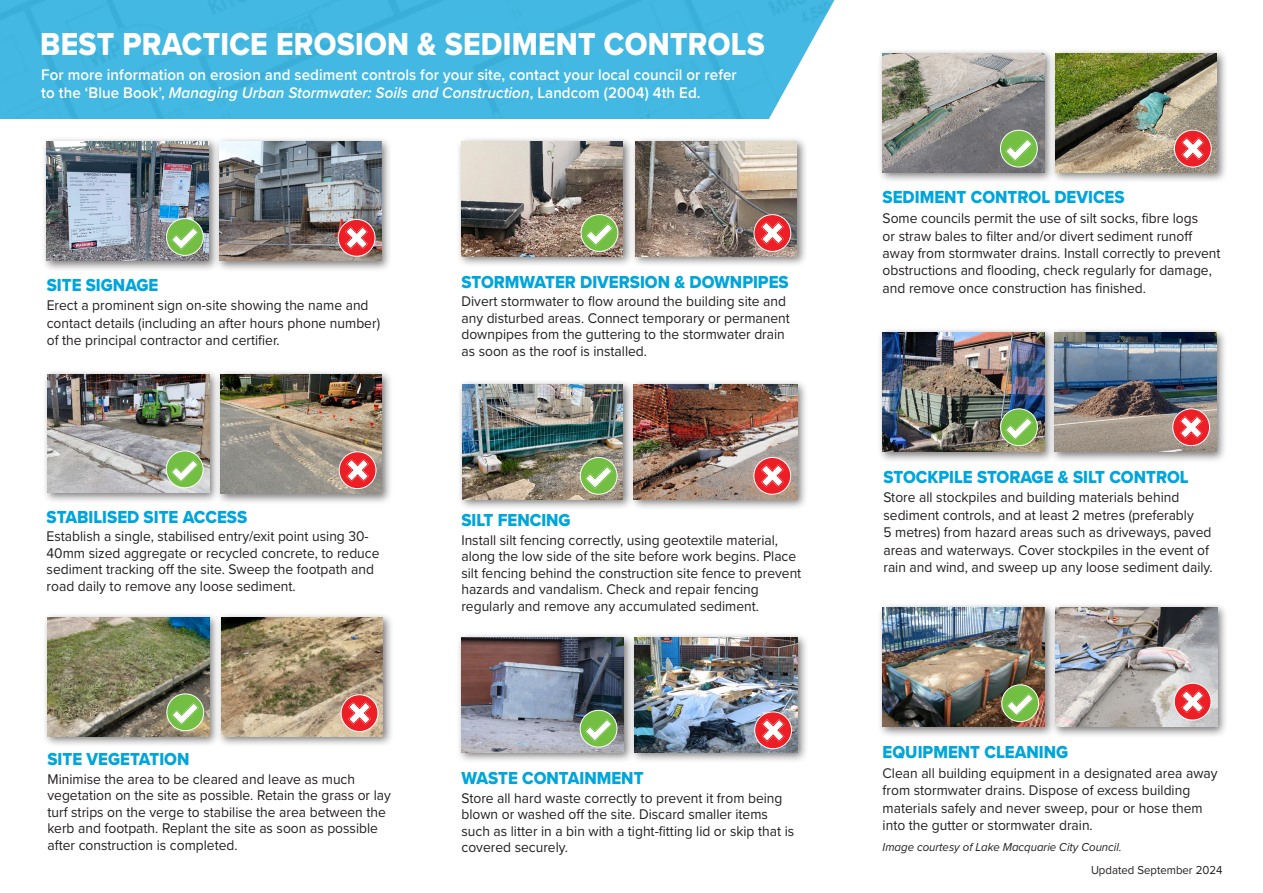
<style>
.page{position:relative;width:1263px;height:893px;background:#fff}
.page>*{position:absolute;margin:0;border:0;box-sizing:border-box;transform-origin:0 0}
.Subhead_large_white{font:33px "Proxima Nova Extrabld";letter-spacing:.01em;color:#fff;scale:.9 1}
.Subhead_internal_section{font:18px "Proxima Nova Extrabld";color:#00a5db;scale:.93 1}
.Internal_section_text{font:600 15.9px/18px "Proxima Nova";letter-spacing:.005em;color:#fff;scale:.95 1}
.Internal_section_text-2{font:14.55px/16.5px "Proxima Nova";color:#231f20;scale:.95 1}
.Internal_section_text-3{font:italic 12px "Proxima Nova";color:#231f20;scale:.95 1}
.Internal_section_text-4{font:12px "Proxima Nova";color:#231f20;scale:.95 1}
.s1{font-style:italic}
</style>
<div class="page">
<div style="left:0;top:0;width:842px;height:119px;background:#42b8e2"></div>
<div style="left:877px;top:328px;width:178px;height:135px;background:#231f20;opacity:.6"></div>
<img style="left:883px;top:333px;width:161px;height:119px">
<div style="left:1049px;top:328px;width:178px;height:135px;background:#231f20;opacity:.6"></div>
<img style="left:1054px;top:333px;width:162px;height:119px">
<div style="left:42px;top:136px;width:178px;height:136px;background:#231f20;opacity:.6"></div>
<img style="left:47px;top:142px;width:161px;height:119px">
<div style="left:214px;top:136px;width:178px;height:136px;background:#231f20;opacity:.6"></div>
<img style="left:219px;top:142px;width:162px;height:119px">
<div style="left:456px;top:632px;width:179px;height:132px;background:#231f20;opacity:.6"></div>
<img style="left:462px;top:638px;width:162px;height:114px">
<div style="left:630px;top:632px;width:179px;height:132px;background:#231f20;opacity:.6"></div>
<img style="left:635px;top:638px;width:162px;height:114px">
<div style="left:215px;top:369px;width:178px;height:136px;background:#231f20;opacity:.6"></div>
<img style="left:220px;top:375px;width:162px;height:119px">
<div style="left:42px;top:369px;width:178px;height:134px;background:#231f20;opacity:.6"></div>
<img style="left:47px;top:375px;width:162px;height:117px">
<div style="left:457px;top:379px;width:177px;height:131px;background:#231f20;opacity:.6"></div>
<img style="left:462px;top:384px;width:161px;height:115px">
<div style="left:456px;top:136px;width:178px;height:132px;background:#231f20;opacity:.6"></div>
<img style="left:461px;top:142px;width:162px;height:114px">
<div style="left:629px;top:379px;width:179px;height:131px;background:#231f20;opacity:.6"></div>
<img style="left:634px;top:384px;width:163px;height:115px">
<div style="left:630px;top:136px;width:178px;height:132px;background:#231f20;opacity:.6"></div>
<img style="left:635px;top:142px;width:162px;height:114px">
<div style="left:877px;top:48px;width:178px;height:135px;background:#231f20;opacity:.6"></div>
<img style="left:883px;top:53px;width:161px;height:119px">
<div style="left:1050px;top:48px;width:178px;height:135px;background:#231f20;opacity:.6"></div>
<img style="left:1055px;top:53px;width:162px;height:119px">
<svg style="left:769px;top:0;width:73px;height:119px"></svg>
<div style="left:216px;top:612px;width:178px;height:135px;background:#231f20;opacity:.6"></div>
<img style="left:221px;top:617px;width:162px;height:119px">
<div style="left:42px;top:612px;width:178px;height:135px;background:#231f20;opacity:.6"></div>
<img style="left:47px;top:617px;width:162px;height:119px">
<svg style="left:167px;top:693px;width:37px;height:38px"></svg>
<svg style="left:340px;top:694px;width:38px;height:38px"></svg>
<svg style="left:166px;top:451px;width:38px;height:37px"></svg>
<svg style="left:338px;top:451px;width:38px;height:38px"></svg>
<svg style="left:581px;top:214px;width:37px;height:38px"></svg>
<svg style="left:753px;top:214px;width:38px;height:38px"></svg>
<svg style="left:580px;top:457px;width:38px;height:38px"></svg>
<svg style="left:753px;top:457px;width:38px;height:38px"></svg>
<svg style="left:1000px;top:130px;width:38px;height:37px"></svg>
<svg style="left:1174px;top:130px;width:37px;height:37px"></svg>
<svg style="left:1000px;top:408px;width:38px;height:38px"></svg>
<svg style="left:1172px;top:408px;width:38px;height:38px"></svg>
<div style="left:878px;top:603px;width:178px;height:135px;background:#231f20;opacity:.6"></div>
<img style="left:883px;top:608px;width:161px;height:119px">
<div style="left:1050px;top:603px;width:178px;height:135px;background:#231f20;opacity:.6"></div>
<img style="left:1055px;top:608px;width:162px;height:119px">
<svg style="left:1001px;top:684px;width:38px;height:38px"></svg>
<svg style="left:1173px;top:683px;width:38px;height:37px"></svg>
<svg style="left:580px;top:710px;width:38px;height:37px"></svg>
<svg style="left:754px;top:712px;width:38px;height:37px"></svg>
<svg style="left:166px;top:218px;width:38px;height:38px"></svg>
<svg style="left:338px;top:219px;width:37px;height:38px"></svg>
<p class="Subhead_large_white" style="left:40px;top:19px;width:806px">BEST PRACTICE EROSION &amp; SEDIMENT CONTROLS</p>
<p class="Internal_section_text" style="left:41px;top:65px;width:734px">For more information on erosion and sediment controls for your site, contact your local council or refer to the ‘Blue Book’, <span class="s1">Managing Urban Stormwater: Soils and Construction</span>, Landcom (2004) 4th Ed.</p>
<p class="Subhead_internal_section" style="left:47px;top:272px;width:122px">SITE SIGNAGE</p>
<p class="Internal_section_text-2" style="left:47px;top:296px;width:352px;line-height:17.2px">Erect a prominent sign on-site showing the name and contact details (including an after hours phone number) of the principal contractor and certifier.</p>
<p class="Subhead_internal_section" style="left:47px;top:503px;width:217px">STABILISED SITE ACCESS</p>
<p class="Internal_section_text-2" style="left:47px;top:527px;width:352px">Establish a single, stabilised entry/exit point using 30- 40mm sized aggregate or recycled concrete, to reduce sediment tracking off the site. Sweep the footpath and road daily to remove any loose sediment.</p>
<p class="Subhead_internal_section" style="left:47px;top:746px;width:154px">SITE VEGETATION</p>
<p class="Internal_section_text-2" style="left:47px;top:770px;width:363px">Minimise the area to be cleared and leave as much vegetation on the site as possible. Retain the grass or lay turf strips on the verge to stabilise the area between the kerb and footpath. Replant the site as soon as possible after construction is completed.</p>
<p class="Subhead_internal_section" style="left:461px;top:268px;width:353px">STORMWATER DIVERSION &amp; DOWNPIPES</p>
<p class="Internal_section_text-2" style="left:461px;top:292px;width:347px">Divert stormwater to flow around the building site and any disturbed areas. Connect temporary or permanent downpipes from the guttering to the stormwater drain as soon as the roof is installed.</p>
<p class="Subhead_internal_section" style="left:461px;top:507px;width:119px">SILT FENCING</p>
<p class="Internal_section_text-2" style="left:461px;top:531px;width:359px">Install silt fencing correctly, using geotextile material, along the low side of the site before work begins. Place silt fencing behind the construction site fence to prevent hazards and vandalism. Check and repair fencing regularly and remove any accumulated sediment.</p>
<p class="Subhead_internal_section" style="left:461px;top:765px;width:197px">WASTE CONTAINMENT</p>
<p class="Internal_section_text-2" style="left:461px;top:789px;width:352px">Store all hard waste correctly to prevent it from being blown or washed off the site. Discard smaller items such as litter in a bin with a tight-fitting lid or skip that is covered securely.</p>
<p class="Subhead_internal_section" style="left:883px;top:184px;width:262px">SEDIMENT CONTROL DEVICES</p>
<p class="Internal_section_text-2" style="left:883px;top:209px;width:357px;line-height:17.4px">Some councils permit the use of silt socks, fibre logs<br>or straw bales to filter and/or divert sediment runoff away from stormwater drains. Install correctly to prevent obstructions and flooding, check regularly for damage, and remove once construction has finished.</p>
<p class="Subhead_internal_section" style="left:883px;top:463px;width:330px">STOCKPILE STORAGE &amp; SILT CONTROL</p>
<p class="Internal_section_text-2" style="left:883px;top:488px;width:348px;line-height:17.4px">Store all stockpiles and building materials behind sediment controls, and at least 2 metres (preferably<br>5 metres) from hazard areas such as driveways, paved areas and waterways. Cover stockpiles in the event of rain and wind, and sweep up any loose sediment daily.</p>
<p class="Subhead_internal_section" style="left:883px;top:739px;width:201px">EQUIPMENT CLEANING</p>
<p class="Internal_section_text-2" style="left:883px;top:764px;width:354px;line-height:17.4px">Clean all building equipment in a designated area away from stormwater drains. Dispose of excess building materials safely and never sweep, pour or hose them into the gutter or stormwater drain.</p>
<p class="Internal_section_text-3" style="left:883px;top:838px;width:253px">Image courtesy of Lake Macquarie City Council.</p>
<p class="Internal_section_text-4" style="left:1091px;top:861px;width:140px">Updated September 2024</p>
</div>
